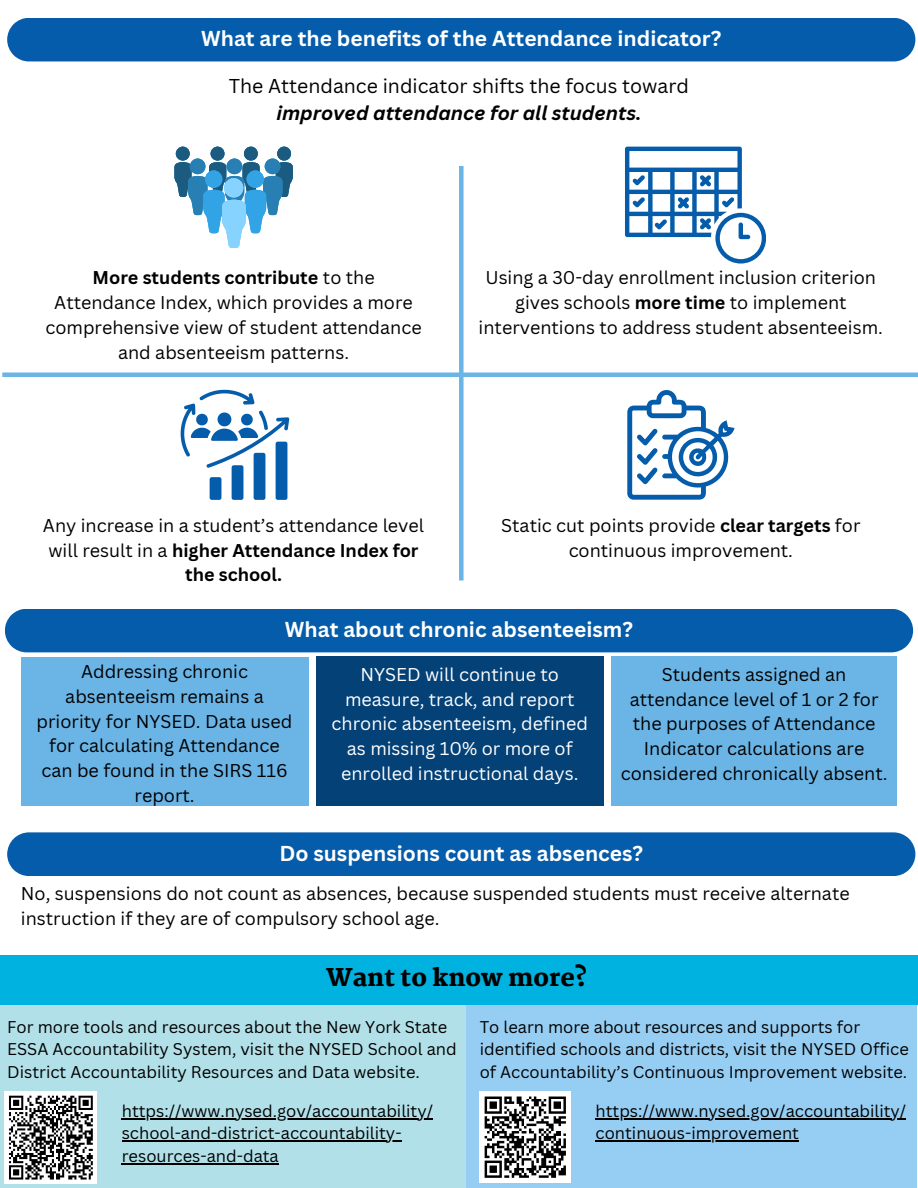
<style>
.page{position:relative;width:918px;height:1188px;background:#fff}
.page>*{position:absolute;margin:0;border:0;box-sizing:border-box;transform-origin:0 0}
.t1{font:800 24px "Martel";color:#000}
.t2{font:700 21px "Canva Sans";color:#fff}
.t3{font:19.5px/27px "Canva Sans";color:#000;text-align:center}
.t4{font:18px/24.8px "Canva Sans";color:#000;text-align:center}
.t5{font:18px/24.8px "Canva Sans";color:#fff;text-align:center}
.t6{font:16.5px/22.5px "Canva Sans";color:#000}
.s1{font-weight:700;font-style:italic}
.s2{font-weight:700}
</style>
<div class="page">
<div style="left:7px;top:832px;width:908px;height:44px;background:#045caa"></div>
<div style="left:7px;top:18px;width:908px;height:43px;background:#045caa"></div>
<hr style="left:2px;top:373px;width:916px;height:4px;background:#6ab4e6">
<div style="left:459px;top:166px;width:5px;height:414px;background:#6ab4e6"></div>
<svg style="left:174px;top:147px;width:119px;height:101px"></svg>
<div style="left:224px;top:178px;width:19px;height:20px;background:#87d3ff;border-radius:50%"></div>
<svg style="left:625px;top:147px;width:141px;height:117px"></svg>
<svg style="left:181px;top:390px;width:108px;height:110px"></svg>
<svg style="left:627px;top:390px;width:108px;height:110px"></svg>
<div style="left:5px;top:609px;width:908px;height:43px;background:#045caa"></div>
<div style="left:21px;top:657px;width:287px;height:149px;background:#6ab4e6"></div>
<div style="left:316px;top:657px;width:287px;height:149px;background:#044177"></div>
<div style="left:611px;top:656px;width:286px;height:150px;background:#6ab4e6"></div>
<div style="left:465px;top:1001px;width:452px;height:187px;background:#96cdf2"></div>
<div style="left:0;top:1001px;width:465px;height:187px;background:#b2e0e9"></div>
<hr style="left:122px;top:1118px;width:311px;height:1px;background:#000">
<hr style="left:122px;top:1141px;width:280px;height:1px;background:#000">
<hr style="left:122px;top:1163px;width:157px;height:1px;background:#000">
<hr style="left:596px;top:1118px;width:310px;height:1px;background:#000">
<hr style="left:596px;top:1141px;width:203px;height:1px;background:#000">
<div style="left:0;top:955px;width:918px;height:50px;background:#00b2df"></div>
<div style="left:5px;top:1092px;width:92px;height:92px;background:#fff"></div>
<svg style="left:9px;top:1095px;width:84px;height:85px"></svg>
<div style="left:480px;top:1092px;width:91px;height:91px;background:#fff"></div>
<svg style="left:484px;top:1096px;width:82px;height:82px"></svg>
<p class="t2" style="left:201px;top:24px;width:522px">What are the benefits of the Attendance indicator?</p>
<p class="t3" style="left:229px;top:71px;width:462px">The Attendance indicator shifts the focus toward <span class="s1">improved attendance for all students.</span></p>
<p class="t4" style="left:45px;top:265px;width:378px"><span class="s2">More students contribute</span> to the Attendance Index, which provides a more comprehensive view of student attendance and absenteeism patterns.</p>
<p class="t4" style="left:479px;top:265px;width:406px">Using a 30-day enrollment inclusion criterion gives schools <span class="s2">more time</span> to implement interventions to address student absenteeism.</p>
<p class="t4" style="left:43px;top:512px;width:383px">Any increase in a student’s attendance level will result in a <span class="s2">higher Attendance Index for the school.</span></p>
<p class="t4" style="left:501px;top:512px;width:361px">Static cut points provide <span class="s2">clear targets</span> for continuous improvement.</p>
<p class="t2" style="left:285px;top:614px;width:350px">What about chronic absenteeism?</p>
<p class="t4" style="left:37px;top:659px;width:257px">Addressing chronic absenteeism remains a priority for NYSED. Data used for calculating Attendance can be found in the SIRS 116 report.</p>
<p class="t5" style="left:332px;top:661px;width:258px">NYSED will continue to measure, track, and report chronic absenteeism, defined as missing 10% or more of enrolled instructional days.</p>
<p class="t4" style="left:621px;top:661px;width:268px">Students assigned an attendance level of 1 or 2 for the purposes of Attendance<br>Indicator calculations are considered chronically absent.</p>
<h2 class="t2" style="left:279px;top:838px;width:365px">Do suspensions count as absences?</h2>
<h3 class="t4" style="left:21px;top:881px;width:830px;text-align:left">No, suspensions do not count as absences, because suspended students must receive alternate instruction if they are of compulsory school age.</h3>
<h1 class="t1" style="left:326px;top:964px;width:263px">Want to know more?</h1>
<h2 class="t6" style="left:7px;top:1015px;width:451px">For more tools and resources about the New York State<br>ESSA Accountability System, visit the NYSED School and<br>District Accountability Resources and Data website.</h2>
<p class="t6" style="left:480px;top:1015px;width:431px">To learn more about resources and supports for identified schools and districts, visit the NYSED Office of Accountability’s Continuous Improvement website.</p>
<h2 class="t6" style="left:122px;top:1099px;width:313px">https://www.nysed.gov/accountability/</h2>
<p class="t6" style="left:122px;top:1122px;width:281px">school-and-district-accountability&shy;resources-and-data</p>
<p class="t6" style="left:596px;top:1099px;width:312px">https://www.nysed.gov/accountability/</p>
<p class="t6" style="left:596px;top:1122px;width:205px">continuous-improvement</p>
</div>
